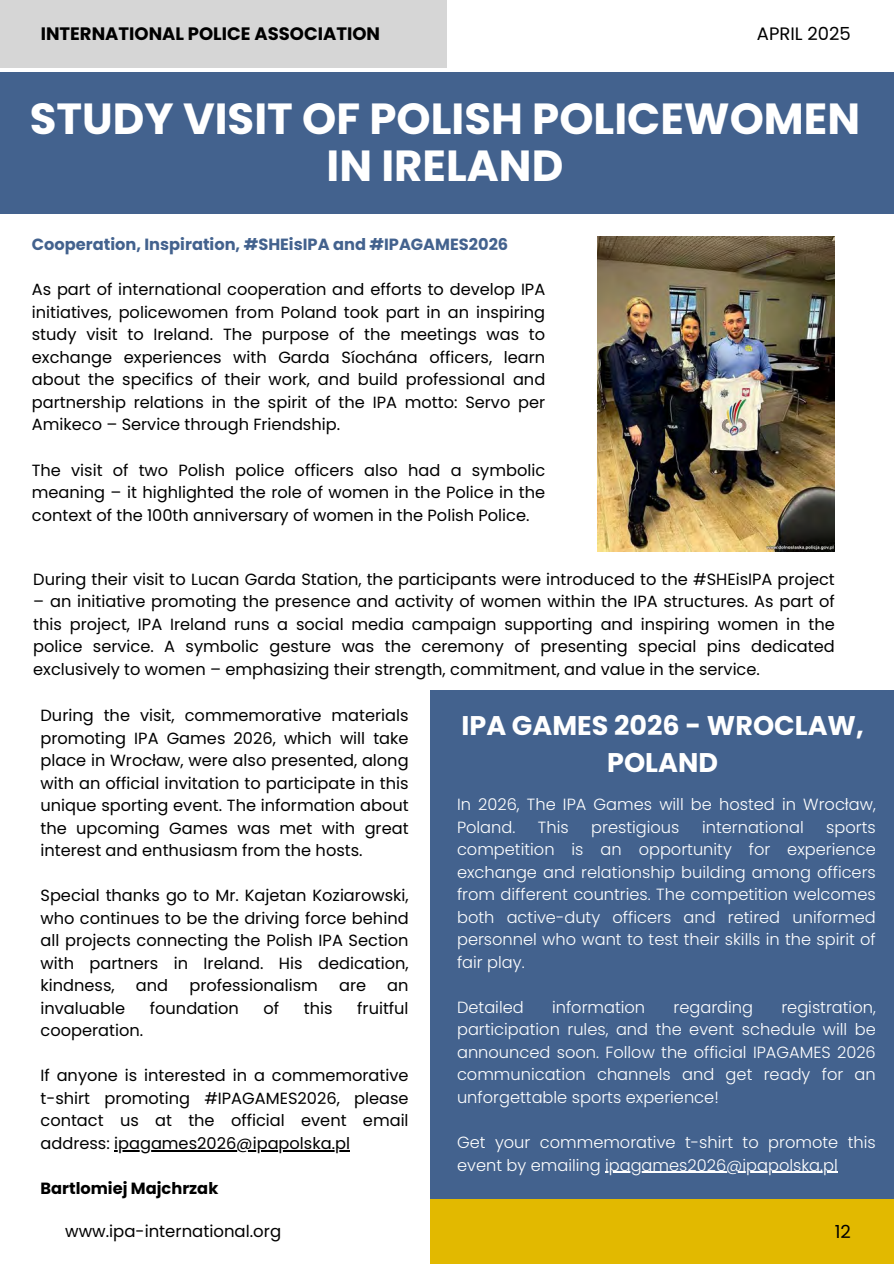
<style>
.page{position:relative;width:894px;height:1264px;background:#fff}
.page>*{position:absolute;margin:0;border:0;box-sizing:border-box;transform-origin:0 0}
.t1{font:700 45px "Poppins";color:#fff}
.t2{font:700 43.5px/47.2px "Poppins";color:#fff;text-align:center}
.t3{font:700 27px/37.2px "Poppins";color:#fff;text-align:center}
.t4{font:700 18px "Poppins";color:#000}
.t5{font:18px "Poppins";color:#000}
.t6{font:16.5px "Poppins";color:#000}
.t7{font:16.2px/22.5px "Poppins";color:#000;text-align:justify}
.t8{font:300 16.2px/22.5px "Poppins";color:#fff}
.t9{font:700 16.2px "Poppins";color:#43628e}
.t10{font:700 16.2px "Poppins";color:#000}
</style>
<div class="page">
<div style="left:0;top:0;width:446px;height:68px;background:#d6d6d6"></div>
<div style="left:430px;top:1198px;width:463px;height:65px;background:#e2b900"></div>
<div style="left:0;top:72px;width:893px;height:141px;background:#43628e"></div>
<div style="left:430px;top:690px;width:463px;height:508px;background:#43628e"></div>
<img style="left:597px;top:236px;width:236px;height:315px">
<hr style="left:605px;top:1171px;width:232px;height:1px;background:#fff">
<hr style="left:114px;top:1149px;width:236px;height:2px;background:#000">
<h1 class="t4" style="left:41px;top:21px;width:341px">INTERNATIONAL POLICE ASSOCIATION</h1>
<p class="t5" style="left:756px;top:21px;width:95px">APRIL 2025</p>
<h4 class="t2" style="left:30px;top:95px;width:831px">STUDY VISIT OF POLISH POLICEWOMEN<br>IN IRELAND</h4>
<h3 class="t1" style="left:404px;top:109px;width:76px">IPA</h3>
<p class="t9" style="left:32px;top:233px;width:478px">Cooperation, Inspiration, #SHEisIPA and #IPAGAMES2026</p>
<p class="t7" style="left:32px;top:278px;width:515px">As part of international cooperation and efforts to develop IPA initiatives, policewomen from Poland took part in an inspiring study visit to Ireland. The purpose of the meetings was to exchange experiences with Garda Síochána officers, learn about the specifics of their work, and build professional and partnership relations in the spirit of the IPA motto: Servo per Amikeco – Service through Friendship.</p>
<p class="t7" style="left:32px;top:458px;width:515px">The visit of two Polish police officers also had a symbolic meaning – it highlighted the role of women in the Police in the context of the 100th anniversary of women in the Polish Police.</p>
<h2 class="t7" style="left:33px;top:568px;width:802px">During their visit to Lucan Garda Station, the participants were introduced to the #SHEisIPA project</h2>
<h2 class="t7" style="left:33px;top:590px;width:802px">– an initiative promoting the presence and activity of women within the IPA structures. As part of this project, IPA Ireland runs a social media campaign supporting and inspiring women in the police service. A symbolic gesture was the ceremony of presenting special pins dedicated exclusively to women – emphasizing their strength, commitment, and value in the service.</h2>
<p class="t7" style="left:40px;top:704px;width:369px">During the visit, commemorative materials promoting IPA Games 2026, which will take place in Wrocław, were also presented, along with an official invitation to participate in this unique sporting event. The information about the upcoming Games was met with great interest and enthusiasm from the hosts.</p>
<p class="t7" style="left:40px;top:884px;width:369px">Special thanks go to Mr. Kajetan Koziarowski, who continues to be the driving force behind all projects connecting the Polish IPA Section with partners in Ireland. His dedication, kindness,</p>
<p class="t7" style="left:136px;top:974px;width:34px">and</p>
<p class="t7" style="left:189px;top:974px;width:130px">professionalism</p>
<p class="t7" style="left:339px;top:974px;width:29px">are</p>
<p class="t7" style="left:387px;top:974px;width:23px">an</p>
<p class="t7" style="left:40px;top:996px;width:86px">invaluable</p>
<p class="t7" style="left:150px;top:996px;width:90px">foundation</p>
<p class="t7" style="left:263px;top:996px;width:17px">of</p>
<p class="t7" style="left:304px;top:996px;width:30px">this</p>
<p class="t7" style="left:357px;top:996px;width:53px">fruitful</p>
<p class="t7" style="left:40px;top:1019px;width:104px">cooperation.</p>
<p class="t7" style="left:40px;top:1064px;width:369px">If anyone is interested in a commemorative t-shirt promoting #IPAGAMES2026, please contact us at the official event email address: ipagames2026@ipapolska.pl</p>
<p class="t10" style="left:40px;top:1176px;width:179px">Bartlomiej Majchrzak</p>
<h5 class="t3" style="left:461px;top:706px;width:403px">IPA GAMES 2026 - WROCLAW,<br>POLAND</h5>
<p class="t8" style="left:457px;top:793px;width:420px">In 2026, The IPA Games will be hosted in Wrocław,<br>Poland.</p>
<p class="t8" style="left:538px;top:816px;width:32px">This</p>
<p class="t8" style="left:591px;top:816px;width:90px">prestigious</p>
<p class="t8" style="left:701px;top:816px;width:103px">international</p>
<p class="t8" style="left:457px;top:816px;width:420px;text-align:justify;text-indent:369px">sports competition is an opportunity for experience exchange and relationship building among officers from different countries. The competition welcomes both active-duty officers and retired uniformed personnel who want to test their skills in the spirit of fair play.</p>
<p class="t8" style="left:457px;top:996px;width:68px">Detailed</p>
<p class="t8" style="left:552px;top:996px;width:95px">information</p>
<p class="t8" style="left:673px;top:996px;width:81px">regarding</p>
<p class="t8" style="left:457px;top:996px;width:420px;text-align:justify;text-indent:324px">registration, participation rules, and the event schedule will be announced soon. Follow the official IPAGAMES 2026 communication channels and get ready for an unforgettable sports experience!</p>
<p class="t8" style="left:457px;top:1131px;width:420px">Get your commemorative t-shirt to promote this event by emailing ipagames2026@ipapolska.pl</p>
<h6 class="t6" style="left:65px;top:1219px;width:217px">www.ipa-international.org</h6>
<h1 class="t5" style="left:834px;top:1219px;width:18px">12</h1>
</div>
